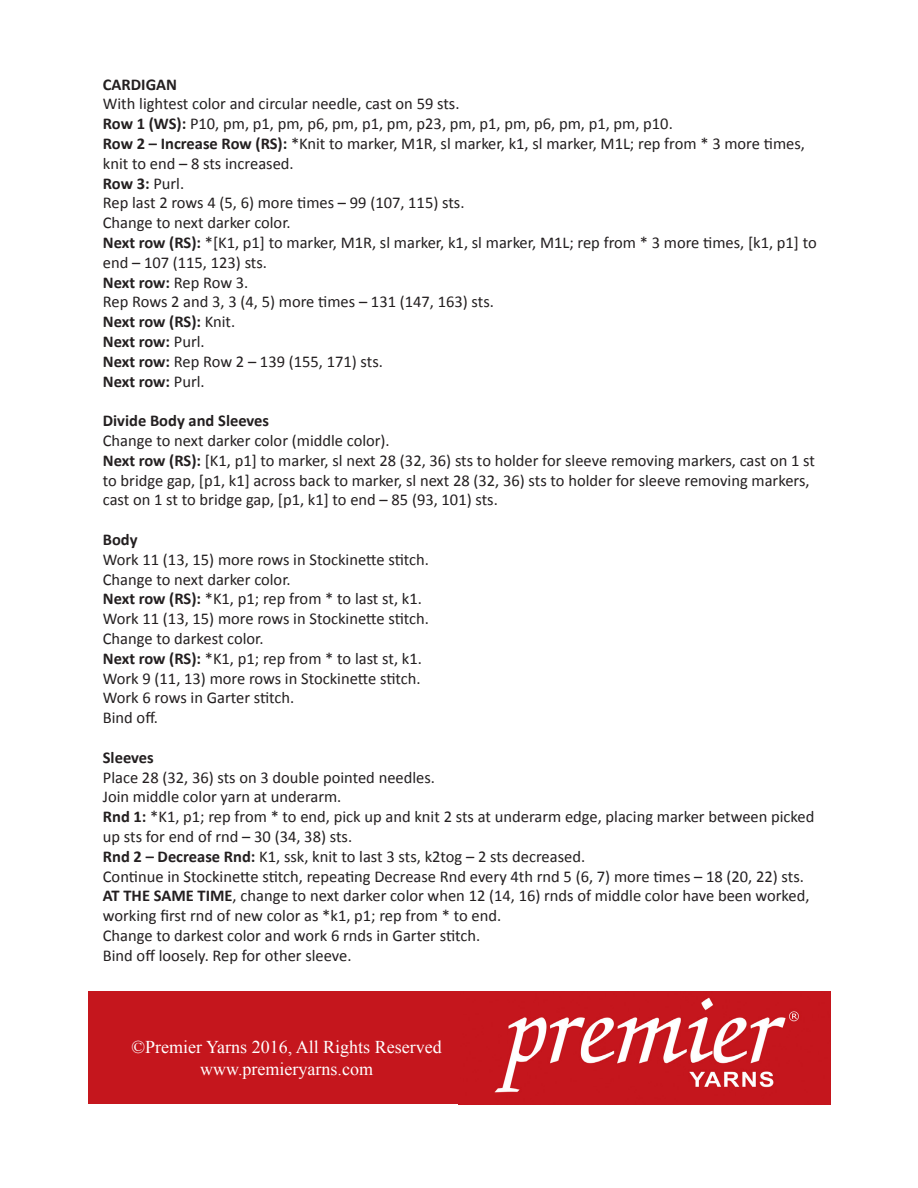
<style>
.page{position:relative;width:918px;height:1188px;background:#fff}
.page>*{position:absolute;margin:0;border:0;box-sizing:border-box;transform-origin:0 0}
.t1{font:18px/21.6px "Times New Roman";color:#fff;text-align:center}
.t2{font:16.5px/19.8px "Calibri";color:#231f20}
.t3{font:700 16.5px "Calibri";color:#231f20}
.s1{font-weight:700}
</style>
<div class="page">
<img style="left:460px;top:991px;width:370px;height:113px">
<div style="left:88px;top:991px;width:372px;height:113px;background:#c5161d"></div>
<p class="t3" style="left:103px;top:77px;width:76px">CARDIGAN</p>
<p class="t2" style="left:103px;top:95px;width:715px">With lightest color and circular needle, cast on 59 sts.<br><span class="s1">Row 1 (WS):</span> P10, pm, p1, pm, p6, pm, p1, pm, p23, pm, p1, pm, p6, pm, p1, pm, p10.<br><span class="s1">Row 2 – Increase Row (RS):</span> *Knit to marker, M1R, sl marker, k1, sl marker, M1L; rep from * 3 more times, knit to end – 8 sts increased.<br><span class="s1">Row 3:</span> Purl.<br>Rep last 2 rows 4 (5, 6) more times – 99 (107, 115) sts.<br>Change to next darker color.<br><span class="s1">Next row (RS):</span> *[K1, p1] to marker, M1R, sl marker, k1, sl marker, M1L; rep from * 3 more times, [k1, p1] to end – 107 (115, 123) sts.<br><span class="s1">Next row:</span> Rep Row 3.<br>Rep Rows 2 and 3, 3 (4, 5) more times – 131 (147, 163) sts.<br><span class="s1">Next row (RS):</span> Knit.<br><span class="s1">Next row:</span> Purl.<br><span class="s1">Next row:</span> Rep Row 2 – 139 (155, 171) sts.<br><span class="s1">Next row:</span> Purl.</p>
<p class="t3" style="left:103px;top:414px;width:168px">Divide Body and Sleeves</p>
<p class="t2" style="left:103px;top:432px;width:714px">Change to next darker color (middle color).<br><span class="s1">Next row (RS):</span> [K1, p1] to marker, sl next 28 (32, 36) sts to holder for sleeve removing markers, cast on 1 st to bridge gap, [p1, k1] across back to marker, sl next 28 (32, 36) sts to holder for sleeve removing markers, cast on 1 st to bridge gap, [p1, k1] to end – 85 (93, 101) sts.</p>
<p class="t3" style="left:103px;top:533px;width:36px">Body</p>
<p class="t2" style="left:103px;top:551px;width:328px">Work 11 (13, 15) more rows in Stockinette stitch.<br>Change to next darker color.<br><span class="s1">Next row (RS):</span> *K1, p1; rep from * to last st, k1.<br>Work 11 (13, 15) more rows in Stockinette stitch.<br>Change to darkest color.<br><span class="s1">Next row (RS):</span> *K1, p1; rep from * to last st, k1.<br>Work 9 (11, 13) more rows in Stockinette stitch.<br>Work 6 rows in Garter stitch.<br>Bind off.</p>
<p class="t3" style="left:103px;top:750px;width:52px">Sleeves</p>
<p class="t2" style="left:103px;top:768px;width:713px">Place 28 (32, 36) sts on 3 double pointed needles.<br>Join middle color yarn at underarm.<br><span class="s1">Rnd 1:</span> *K1, p1; rep from * to end, pick up and knit 2 sts at underarm edge, placing marker between picked up sts for end of rnd – 30 (34, 38) sts.<br><span class="s1">Rnd 2 – Decrease Rnd:</span> K1, ssk, knit to last 3 sts, k2tog – 2 sts decreased.<br>Continue in Stockinette stitch, repeating Decrease Rnd every 4th rnd 5 (6, 7) more times – 18 (20, 22) sts.<br><span class="s1">AT THE SAME TIME</span>, change to next darker color when 12 (14, 16) rnds of middle color have been worked, working first rnd of new color as *k1, p1; rep from * to end.<br>Change to darkest color and work 6 rnds in Garter stitch.<br>Bind off loosely. Rep for other sleeve.</p>
<p class="t1" style="left:132px;top:1036px;width:312px">©Premier Yarns 2016, All Rights Reserved www.premieryarns.com</p>
</div>
